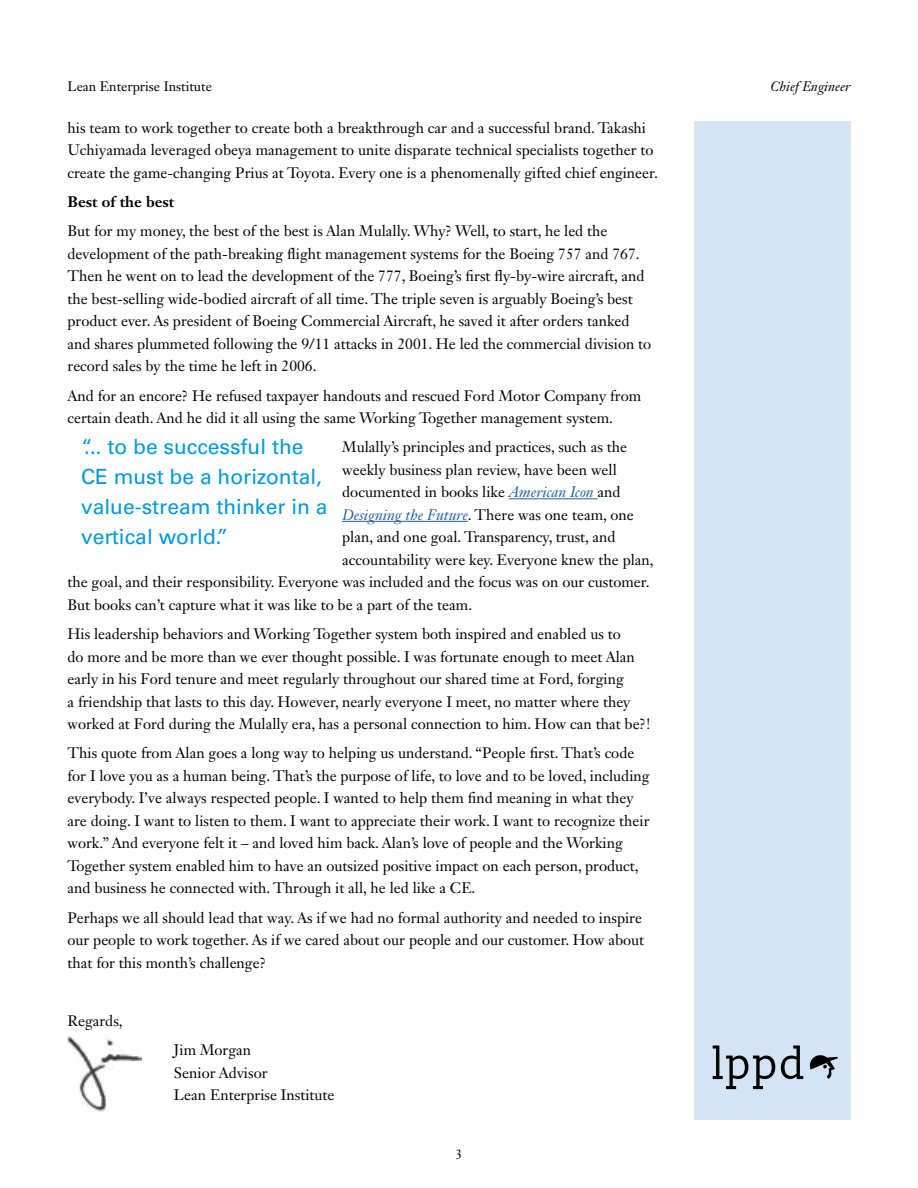
<style>
.page{position:relative;width:918px;height:1188px;background:#fff}
.page>*{position:absolute;margin:0;border:0;box-sizing:border-box;transform-origin:0 0}
.t1{font:21px/30px "Univers LT Std";color:#009ade}
.t2{font:15px/22.5px "Janson Text LT Std";color:#000}
.t3{font:700 15px "Janson Text LT Std";color:#000}
.t4{font:13.5px "Janson Text LT Std";color:#000}
.t5{font:italic 13.5px "Janson Text LT Std";color:#000}
.s1{font-style:italic;color:#215e9e}
</style>
<div class="page">
<hr style="left:509px;top:498px;width:89px;height:1px;background:#215e9e">
<hr style="left:342px;top:521px;width:126px;height:1px;background:#215e9e">
<div style="left:694px;top:122px;width:156px;height:998px;background:#d4e4f5"></div>
<svg style="left:713px;top:1046px;width:62px;height:43px"></svg>
<svg style="left:781px;top:1046px;width:57px;height:33px"></svg>
<img style="left:67px;top:1036px;width:75px;height:76px">
<p class="t4" style="left:68px;top:77px;width:146px">Lean Enterprise Institute</p>
<p class="t5" style="left:770px;top:78px;width:82px">Chief Engineer</p>
<p class="t2" style="left:68px;top:116px;width:592px">his team to work together to create both a breakthrough car and a successful brand. Takashi<br>Uchiyamada leveraged obeya management to unite disparate technical specialists together to create the game-changing Prius at Toyota. Every one is a phenomenally gifted chief engineer.</p>
<p class="t3" style="left:68px;top:192px;width:108px">Best of the best</p>
<p class="t2" style="left:68px;top:220px;width:585px">But for my money, the best of the best is Alan Mulally. Why? Well, to start, he led the development of the path-breaking flight management systems for the Boeing 757 and 767.<br>Then he went on to lead the development of the 777, Boeing’s first fly-by-wire aircraft, and the best-selling wide-bodied aircraft of all time. The triple seven is arguably Boeing’s best product ever. As president of Boeing Commercial Aircraft, he saved it after orders tanked and shares plummeted following the 9/11 attacks in 2001. He led the commercial division to record sales by the time he left in 2006.</p>
<p class="t2" style="left:68px;top:384px;width:575px">And for an encore? He refused taxpayer handouts and rescued Ford Motor Company from certain death. And he did it all using the same Working Together management system.</p>
<p class="t2" style="left:342px;top:436px;width:286px">Mulally’s principles and practices, such as the</p>
<p class="t2" style="left:342px;top:458px;width:276px">weekly business plan review, have been well</p>
<p class="t2" style="left:342px;top:481px;width:280px">documented in books like <span class="s1">American Icon</span> and</p>
<p class="t2" style="left:342px;top:503px;width:293px"><span class="s1">Designing the Future</span>. There was one team, one</p>
<p class="t2" style="left:342px;top:526px;width:275px">plan, and one goal. Transparency, trust, and</p>
<p class="t2" style="left:342px;top:548px;width:313px">accountability were key. Everyone knew the plan,</p>
<p class="t2" style="left:68px;top:571px;width:584px">the goal, and their responsibility. Everyone was included and the focus was on our customer.</p>
<p class="t2" style="left:68px;top:593px;width:406px">But books can’t capture what it was like to be a part of the team.</p>
<p class="t2" style="left:68px;top:623px;width:584px">His leadership behaviors and Working Together system both inspired and enabled us to<br>do more and be more than we ever thought possible. I was fortunate enough to meet Alan early in his Ford tenure and meet regularly throughout our shared time at Ford, forging<br>a friendship that lasts to this day. However, nearly everyone I meet, no matter where they worked at Ford during the Mulally era, has a personal connection to him. How can that be?!</p>
<p class="t2" style="left:68px;top:742px;width:584px">This quote from Alan goes a long way to helping us understand. “People first. That’s code for I love you as a human being. That’s the purpose of life, to love and to be loved, including everybody. I’ve always respected people. I wanted to help them find meaning in what they are doing. I want to listen to them. I want to appreciate their work. I want to recognize their work.” And everyone felt it – and loved him back. Alan’s love of people and the Working Together system enabled him to have an outsized positive impact on each person, product, and business he connected with. Through it all, he led like a CE.</p>
<p class="t2" style="left:68px;top:906px;width:578px">Perhaps we all should lead that way. As if we had no formal authority and needed to inspire our people to work together. As if we cared about our people and our customer. How about that for this month’s challenge?</p>
<h1 class="t1" style="left:81px;top:432px;width:248px">“... to be successful the<br>CE must be a horizontal, value-stream thinker in a vertical world.”</h1>
<p class="t2" style="left:68px;top:1010px;width:57px">Regards,</p>
<p class="t2" style="left:174px;top:1039px;width:162px">Jim Morgan<br>Senior Advisor<br>Lean Enterprise Institute</p>
<p class="t4" style="left:455px;top:1146px;width:9px">3</p>
</div>
